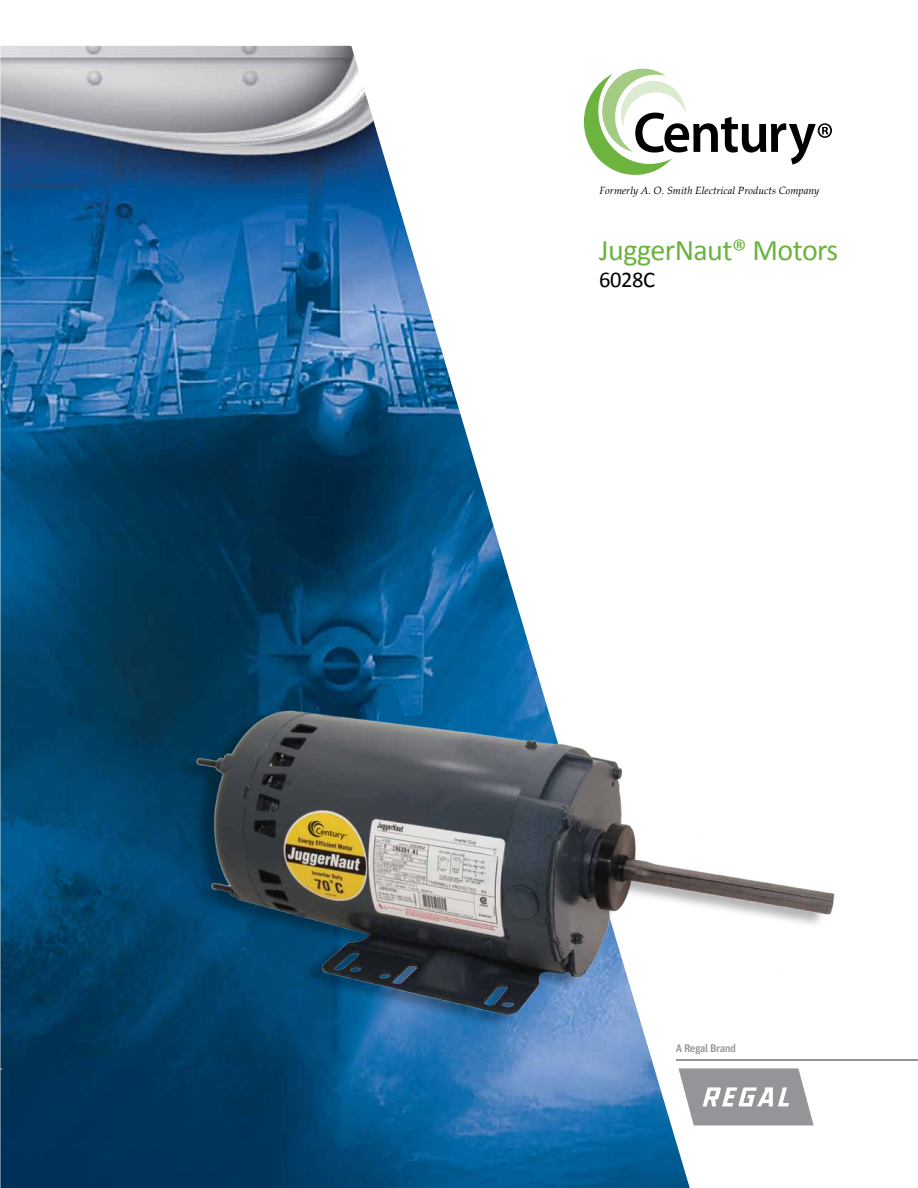
<style>
.page{position:relative;width:918px;height:1188px;background:#fff}
.page>*{position:absolute;margin:0;border:0;box-sizing:border-box;transform-origin:0 0}
.t1{font:30px "Calibri";letter-spacing:-.02em;color:#6cb33f}
.t2{font:22.5px "Calibri";letter-spacing:-.02em;color:#000}
.t3{font:500 11.1px "Unit OT";letter-spacing:-.04em;color:#939598}
.t4{font:italic 10.5px "Palatino Linotype";color:#000}
</style>
<div class="page">
<hr style="left:676px;top:1059px;width:242px;height:2px;background:#939598">
<svg style="left:690px;top:1068px;width:124px;height:57px"></svg>
<img style="left:0;top:46px;width:690px;height:1142px">
<svg style="left:584px;top:66px;width:248px;height:109px"></svg>
<div style="left:176px;top:709px;width:653px;height:318px;background:#000;opacity:.3"></div>
<img style="left:196px;top:706px;width:639px;height:311px">
<p class="t4" style="left:599px;top:183px;width:222px">Formerly A. O. Smith Electrical Products Company</p>
<h1 class="t1" style="left:599px;top:231px;width:240px">JuggerNaut® Motors</h1>
<h2 class="t2" style="left:599px;top:265px;width:57px">6028C</h2>
<p class="t3" style="left:676px;top:1041px;width:62px">A Regal Brand</p>
</div>
